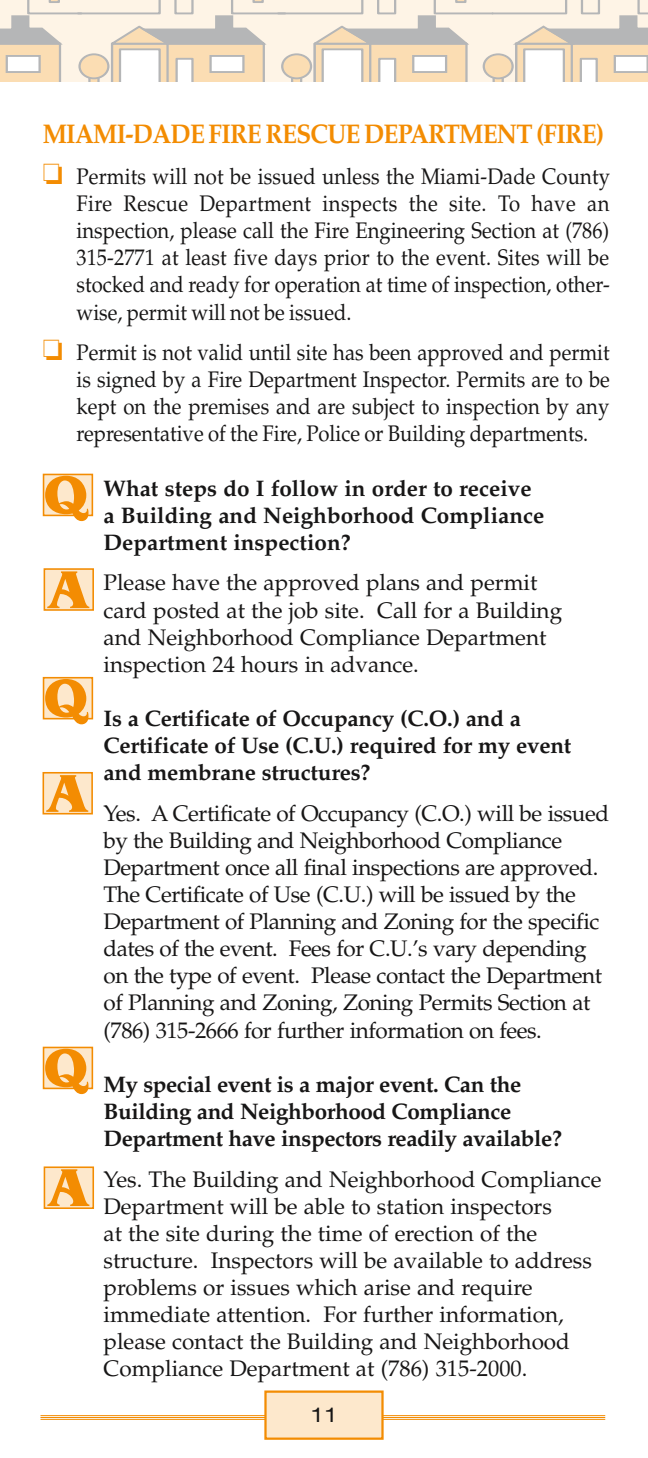
<style>
.page{position:relative;width:648px;height:1458px;background:#fff}
.page>*{position:absolute;margin:0;border:0;box-sizing:border-box;transform-origin:0 0}
.t1{font:700 55.8px/95.2px "Benguiat Std";color:#f38c02}
.t2{font:700 27px "Palatino LT Std";letter-spacing:-.03em;color:#f38c02;scale:.9 1}
.t3{font:22.5px/27px "Palatino LT Std";color:#171616;text-align:justify;scale:.9 1}
.t4{font:22.5px/27.2px "Palatino LT Std";color:#171616}
.t5{font:22.5px/27px "Palatino LT Std";letter-spacing:-.02em;color:#171616}
.t6{font:700 22.5px/27.2px "Palatino LT Std";letter-spacing:-.01em;color:#171616}
.t7{font:20.25px "Helvetica Neue LT Std";color:#171616;scale:1.2 1}
.s1{color:#f38c02}
</style>
<div class="page">
<div style="left:40px;top:1415px;width:565px;height:5px;background:#faecd9"></div>
<hr style="left:40px;top:1415px;width:565px;height:1px;background:#f38c02">
<hr style="left:40px;top:1417px;width:565px;height:1px;background:#f38c02">
<hr style="left:40px;top:1419px;width:565px;height:1px;background:#f38c02">
<svg style="left:0;top:0;width:648px;height:81px;background:#ede2d2"></svg>
<div style="left:265px;top:1392px;width:118px;height:47px;background:#fde8cc"></div>
<div style="left:264px;top:1390px;width:120px;height:50px;border:2px solid #f38c02"></div>
<div style="left:43px;top:474px;width:50px;height:42px;background:#fde8cc;border:2px solid #f38c02"></div>
<div style="left:43px;top:677px;width:50px;height:42px;background:#fde8cc;border:2px solid #f38c02"></div>
<div style="left:43px;top:772px;width:50px;height:42px;background:#fde8cc;border:2px solid #f38c02"></div>
<div style="left:43px;top:1047px;width:50px;height:42px;background:#fde8cc;border:2px solid #f38c02"></div>
<div style="left:44px;top:1166px;width:50px;height:43px;background:#fde8cc;border:2px solid #f38c02"></div>
<div style="left:44px;top:568px;width:50px;height:43px;background:#fde8cc;border:2px solid #f38c02"></div>
<p class="t2" style="left:43px;top:118px;width:625px">Miami -Dade Fire Rescue Department (Fire)</p>
<p class="t3" style="left:76px;top:163px;width:594px;text-indent:-34px"><span class="s1">❏</span> Permits will not be issued unless the Miami-Dade County Fire Rescue Department inspects the site. To have an inspection, please call the Fire Engineering Section at (786)<br>315-2771 at least five days prior to the event. Sites will be stocked and ready for operation at time of inspection, other&shy;wise, permit will not be issued.</p>
<p class="t3" style="left:76px;top:339px;width:594px;text-indent:-34px"><span class="s1">❏</span> Permit is not valid until site has been approved and permit is signed by a Fire Department Inspector. Permits are to be kept on the premises and are subject to inspection by any representative of the Fire, Police or Building departments.</p>
<p class="t6" style="left:104px;top:475px;width:442px">What steps do I follow in order to receive a Building and Neighborhood Compliance<br>Department inspection?</p>
<p class="t4" style="left:104px;top:570px;width:460px">Please have the approved plans and permit card posted at the job site. Call for a Building and Neighborhood Compliance Department inspection 24 hours in advance.</p>
<p class="t6" style="left:104px;top:705px;width:469px">Is a Certificate of Occupancy (C.O.) and a<br>Certificate of Use (C.U.) required for my event and membrane structures?</p>
<p class="t5" style="left:104px;top:800px;width:507px">Yes. A Certificate of Occupancy (C.O.) will be issued by the Building and Neighborhood Compliance Department once all final inspections are approved.<br>The Certificate of Use (C.U.) will be issued by the Department of Planning and Zoning for the specific dates of the event. Fees for C.U.’s vary depending on the type of event. Please contact the Department of Planning and Zoning, Zoning Permits Section at (786) 315-2666 for further information on fees.</p>
<p class="t6" style="left:104px;top:1071px;width:460px">My special event is a major event. Can the<br>Building and Neighborhood Compliance<br>Department have inspectors readily available?</p>
<p class="t4" style="left:104px;top:1166px;width:499px">Yes. The Building and Neighborhood Compliance Department will be able to station inspectors<br>at the site during the time of erection of the structure. Inspectors will be available to address problems or issues which arise and require immediate attention. For further information, please contact the Building and Neighborhood Compliance Department at (786) 315-2000.</p>
<h1 class="t1" style="left:44px;top:447px;width:47px">Q</h1>
<h1 class="t1" style="left:47px;top:542px;width:45px">A</h1>
<h1 class="t1" style="left:44px;top:651px;width:47px">Q<br>A</h1>
<h1 class="t1" style="left:44px;top:1008px;width:48px;line-height:119.7px">Q<br>A</h1>
<p class="t7" style="left:310px;top:1403px;width:24px">11</p>
</div>
